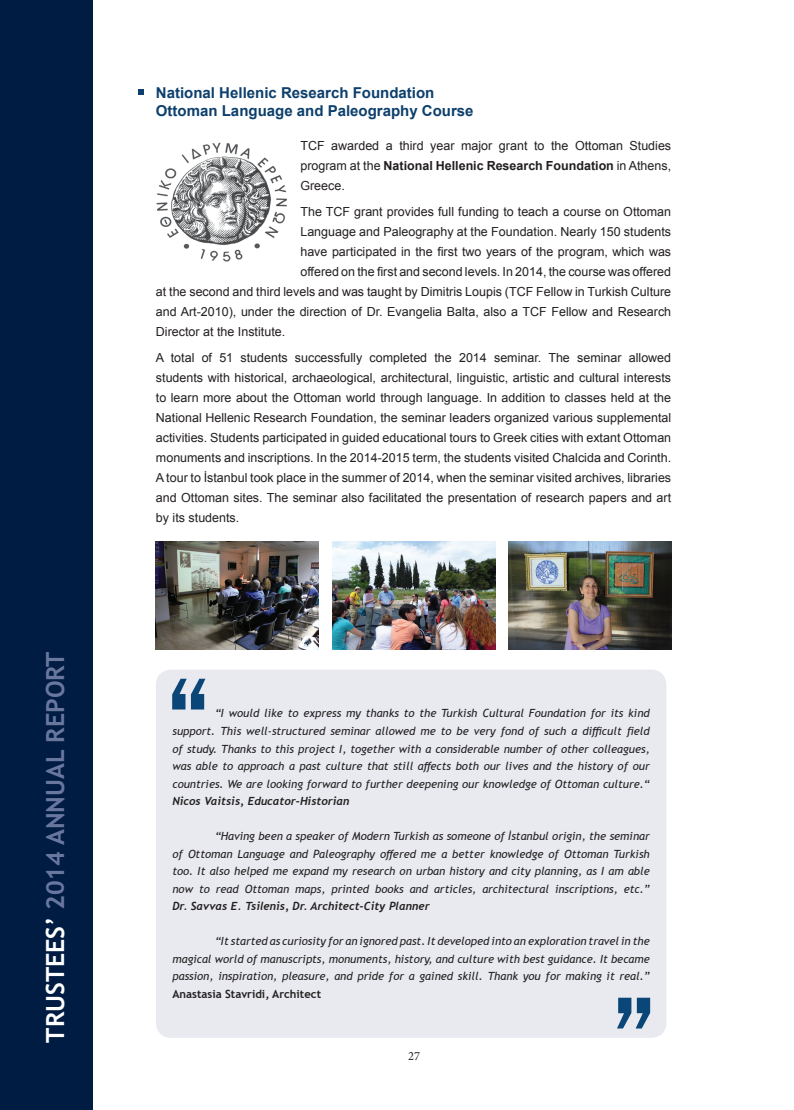
<style>
.page{position:relative;width:794px;height:1110px;background:#fff}
.page>*{position:absolute;margin:0;border:0;box-sizing:border-box;transform-origin:0 0}
.t1{font:500 condensed 125px "Franklin Gothic";color:#0a4677}
.t2{font:700 25px "Trebuchet MS";color:#69779f}
.t3{font:700 15px/18px "Arial";color:#0c3f6c}
.t4{font:12.5px/20px "Arial";color:#231f20;text-align:justify}
.t5{font:12.5px "Minion Pro";color:#231f20}
.t6{font:italic 11.25px/17.5px "Trebuchet MS";color:#231f20;text-align:justify}
.t7{font:italic 700 11.25px "Trebuchet";color:#231f20}
.t8{font:700 11.25px "Trebuchet MS";color:#231f20}
.s1{color:#fff}
.s2{font-weight:700}
</style>
<div class="page">
<svg style="left:138px;top:89px;width:6px;height:6px"></svg>
<img style="left:156px;top:142px;width:131px;height:120px">
<div style="left:0;top:0;width:92px;height:1109px;background:#001c42"></div>
<div style="left:156px;top:669px;width:510px;height:368px;background:#e8eaf0;border-radius:15px"></div>
<img style="left:156px;top:541px;width:163px;height:108px">
<img style="left:332px;top:541px;width:163px;height:108px">
<img style="left:508px;top:541px;width:163px;height:108px">
<h2 class="t2" style="left:40px;top:1042px;width:393px;rotate:-90deg"><span class="s1">TRUSTEES’</span> 2014 ANNUAL REPORT</h2>
<p class="t3" style="left:156px;top:83px;width:319px">National Hellenic Research Foundation<br>Ottoman Language and Paleography Course</p>
<p class="t4" style="left:300px;top:135px;width:372px">TCF awarded a third year major grant to the Ottoman Studies program at the <span class="s2">National Hellenic Research Foundation</span> in Athens, Greece.</p>
<p class="t4" style="left:300px;top:201px;width:372px">The TCF grant provides full funding to teach a course on Ottoman</p>
<p class="t4" style="left:300px;top:221px;width:372px">Language and Paleography at the Foundation. Nearly 150 students</p>
<p class="t4" style="left:300px;top:241px;width:372px">have participated in the first two years of the program, which was</p>
<p class="t4" style="left:300px;top:261px;width:372px">offered on the first and second levels. In 2014, the course was offered</p>
<p class="t4" style="left:156px;top:281px;width:517px">at the second and third levels and was taught by Dimitris Loupis (TCF Fellow in Turkish Culture</p>
<p class="t4" style="left:156px;top:301px;width:517px">and Art-2010), under the direction of Dr. Evangelia Balta, also a TCF Fellow and Research</p>
<p class="t4" style="left:156px;top:321px;width:131px">Director at the Institute.</p>
<p class="t4" style="left:156px;top:348px;width:517px">A total of 51 students successfully completed the 2014 seminar. The seminar allowed students with historical, archaeological, architectural, linguistic, artistic and cultural interests to learn more about the Ottoman world through language. In addition to classes held at the National Hellenic Research Foundation, the seminar leaders organized various supplemental activities. Students participated in guided educational tours to Greek cities with extant Ottoman monuments and inscriptions. In the 2014-2015 term, the students visited Chalcida and Corinth.<br>A tour to İstanbul took place in the summer of 2014, when the seminar visited archives, libraries and Ottoman sites. The seminar also facilitated the presentation of research papers and art by its students.</p>
<h1 class="t1" style="left:165px;top:639px;width:48px">“</h1>
<p class="t6" style="left:172px;top:704px;width:479px;text-indent:43px">“I would like to express my thanks to the Turkish Cultural Foundation for its kind support. This well-structured seminar allowed me to be very fond of such a difficult field of study. Thanks to this project I, together with a considerable number of other colleagues, was able to approach a past culture that still affects both our lives and the history of our countries. We are looking forward to further deepening our knowledge of Ottoman culture.“</p>
<p class="t7" style="left:172px;top:793px;width:178px">Nicos Vaitsis, Educator-Historian</p>
<p class="t6" style="left:172px;top:827px;width:479px;text-indent:43px">“Having been a speaker of Modern Turkish as someone of İstanbul origin, the seminar of Ottoman Language and Paleography offered me a better knowledge of Ottoman Turkish too. It also helped me expand my research on urban history and city planning, as I am able now to read Ottoman maps, printed books and articles, architectural inscriptions, etc.”</p>
<p class="t7" style="left:172px;top:898px;width:259px">Dr. Savvas E. Tsilenis, Dr. Architect-City Planner</p>
<p class="t6" style="left:172px;top:932px;width:479px;text-indent:43px">“It started as curiosity for an ignored past. It developed into an exploration travel in the magical world of manuscripts, monuments, history, and culture with best guidance. It became passion, inspiration, pleasure, and pride for a gained skill. Thank you for making it real.”</p>
<p class="t8" style="left:172px;top:986px;width:150px">Anastasia Stavridi, Architect</p>
<h1 class="t1" style="left:657px;top:1066px;width:48px;rotate:-180deg">“</h1>
<p class="t5" style="left:408px;top:1046px;width:14px">27</p>
</div>
